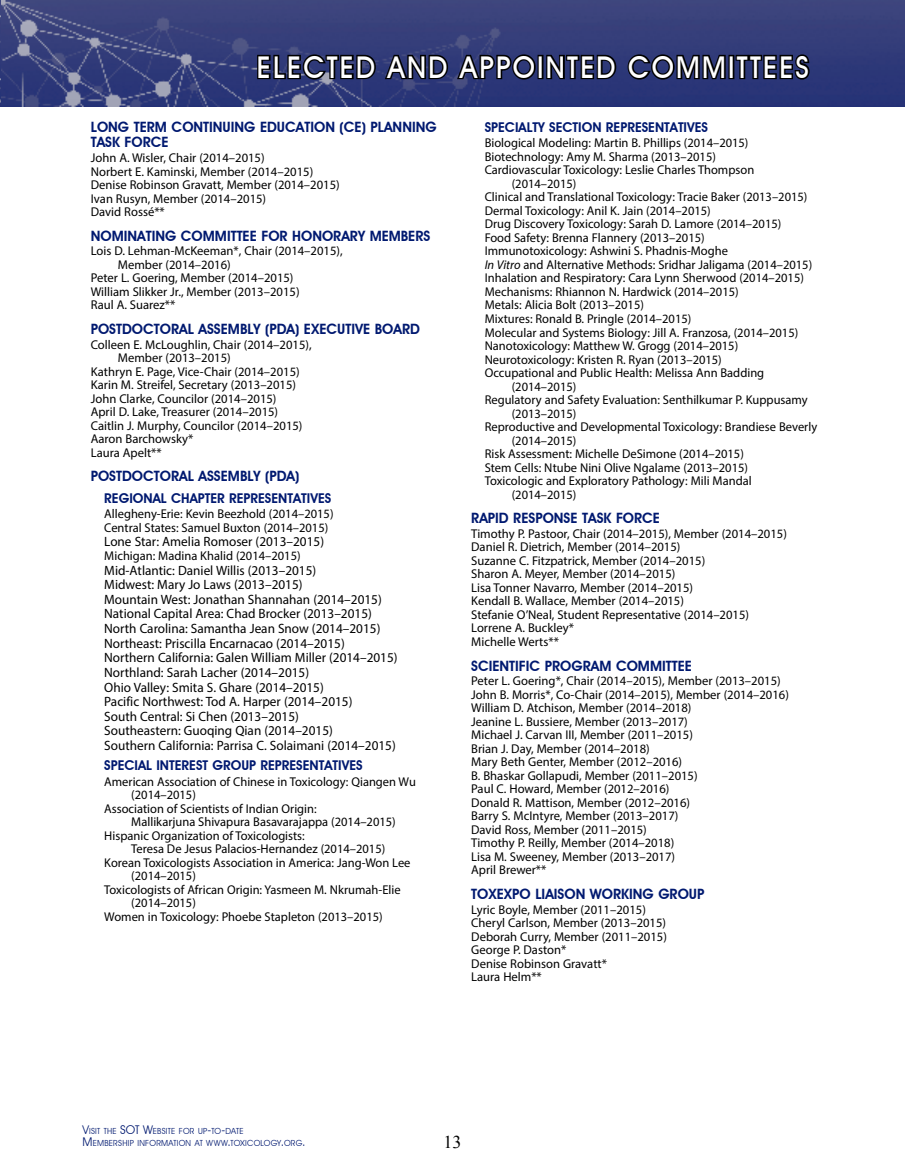
<style>
.page{position:relative;width:905px;height:1175px;background:#fff}
.page>*{position:absolute;margin:0;border:0;box-sizing:border-box;transform-origin:0 0}
.t1{font:500 30px "Avant Garde IT Cby BT";letter-spacing:.08em;color:#fff;scale:.94 1}
.t2{font:18px "Times New Roman";color:#000}
.t3{font:600 14.25px/15px "Avant Garde IT Cby BT";color:#001970}
.t4{font:13.5px/14.5px "Myriad Pro";color:#000}
.t5{font:600 13.5px "Avant Garde IT Cby BT";color:#001970}
.t6{font:12.75px/13.5px "Myriad Pro";color:#000}
.t7{font:8.4px/12px "Avant Garde IT Cby BT";letter-spacing:.02em;color:#001970}
.s1{font-style:italic}
.s2{font-size:12px}
</style>
<div class="page">
<img style="left:0;top:0;width:904px;height:107px">
<svg style="left:256px;top:51px;width:281px;height:32px;background:#1c2244"></svg>
<div style="left:537px;top:55px;width:6px;height:24px;border:3px solid #000"></div>
<svg style="left:544px;top:53px;width:74px;height:30px;background:#151a39"></svg>
<svg style="left:625px;top:41px;width:102px;height:41px;background:#1e244b"></svg>
<div style="left:728px;top:55px;width:6px;height:24px;border:3px solid #000"></div>
<svg style="left:734px;top:52px;width:77px;height:29px;background:#141937"></svg>
<h1 class="t1" style="left:257px;top:49px;width:588px">ELECTED AND APPOINTED COMMITTEES</h1>
<p class="t3" style="left:91px;top:120px;width:347px">LONG TERM CONTINUING EDUCATION (CE) PLANNING<br>TASK FORCE</p>
<p class="t6" style="left:91px;top:151px;width:250px">John A. Wisler, Chair (2014–2015)<br>Norbert E. Kaminski, Member (2014–2015)<br>Denise Robinson Gravatt, Member (2014–2015)<br>Ivan Rusyn, Member (2014–2015)<br>David Rossé**</p>
<p class="t3" style="left:91px;top:228px;width:341px">NOMINATING COMMITTEE FOR HONORARY MEMBERS</p>
<p class="t6" style="left:91px;top:244px;width:253px">Lois D. Lehman-McKeeman*, Chair (2014–2015),</p>
<p class="t6" style="left:118px;top:258px;width:114px">Member (2014–2016)</p>
<p class="t6" style="left:91px;top:271px;width:204px">Peter L. Goering, Member (2014–2015)</p>
<p class="t6" style="left:91px;top:285px;width:210px">William Slikker Jr., Member (2013–2015)</p>
<p class="t6" style="left:91px;top:298px;width:86px">Raul A. Suarez**</p>
<p class="t3" style="left:91px;top:321px;width:330px">POSTDOCTORAL ASSEMBLY (PDA) EXECUTIVE BOARD</p>
<p class="t6" style="left:91px;top:337px;width:222px">Colleen E. McLoughlin, Chair (2014–2015),</p>
<p class="t6" style="left:118px;top:351px;width:114px">Member (2013–2015)</p>
<p class="t6" style="left:91px;top:364px;width:210px">Kathryn E. Page, Vice-Chair (2014–2015)</p>
<p class="t6" style="left:91px;top:378px;width:207px">Karin M. Streifel, Secretary (2013–2015)</p>
<p class="t6" style="left:91px;top:391px;width:187px">John Clarke, Councilor (2014–2015)</p>
<p class="t6" style="left:91px;top:405px;width:189px">April D. Lake, Treasurer (2014–2015)</p>
<p class="t6" style="left:91px;top:418px;width:213px">Caitlin J. Murphy, Councilor (2014–2015)</p>
<p class="t6" style="left:91px;top:432px;width:104px">Aaron Barchowsky*</p>
<p class="t6" style="left:91px;top:445px;width:72px">Laura Apelt**</p>
<p class="t3" style="left:91px;top:469px;width:210px">POSTDOCTORAL ASSEMBLY (PDA)</p>
<p class="t5" style="left:104px;top:489px;width:228px">REGIONAL CHAPTER REPRESENTATIVES</p>
<p class="t6" style="left:104px;top:507px;width:231px">Allegheny-Erie: Kevin Beezhold (2014–2015)<br>Central States: Samuel Buxton (2014–2015)</p>
<p class="t4" style="left:104px;top:534px;width:221px">Lone Star: Amelia Romoser (2013–2015)</p>
<p class="t6" style="left:104px;top:548px;width:198px">Michigan: Madina Khalid (2014–2015)</p>
<p class="t4" style="left:104px;top:562px;width:295px">Mid-Atlantic: Daniel Willis (2013–2015)<br>Midwest: Mary Jo Laws (2013–2015)<br>Mountain West: Jonathan Shannahan (2014–2015)<br>National Capital Area: Chad Brocker (2013–2015)<br>North Carolina: Samantha Jean Snow (2014–2015)<br>Northeast: Priscilla Encarnacao (2014–2015)<br>Northern California: Galen William Miller (2014–2015)<br>Northland: Sarah Lacher (2014–2015)<br>Ohio Valley: Smita S. Ghare (2014–2015)<br>Pacific Northwest: Tod A. Harper (2014–2015)<br>South Central: Si Chen (2013–2015)<br>Southeastern: Guoqing Qian (2014–2015)<br>Southern California: Parrisa C. Solaimani (2014–2015)</p>
<p class="t5" style="left:104px;top:757px;width:260px">SPECIAL INTEREST GROUP REPRESENTATIVES</p>
<p class="t6" style="left:104px;top:774px;width:313px">American Association of Chinese in Toxicology: Qiangen Wu</p>
<p class="t6" style="left:131px;top:788px;width:66px">(2014–2015)</p>
<p class="t6" style="left:104px;top:801px;width:214px">Association of Scientists of Indian Origin:</p>
<p class="t6" style="left:131px;top:815px;width:266px">Mallikarjuna Shivapura Basavarajappa (2014–2015)</p>
<p class="t6" style="left:104px;top:828px;width:202px">Hispanic Organization of Toxicologists:</p>
<p class="t6" style="left:131px;top:842px;width:255px">Teresa De Jesus Palacios-Hernandez (2014–2015)</p>
<p class="t6" style="left:104px;top:855px;width:308px">Korean Toxicologists Association in America: Jang-Won Lee</p>
<p class="t6" style="left:131px;top:869px;width:66px">(2014–2015)</p>
<p class="t6" style="left:104px;top:882px;width:298px">Toxicologists of African Origin: Yasmeen M. Nkrumah-Elie</p>
<p class="t6" style="left:131px;top:896px;width:66px">(2014–2015)</p>
<p class="t6" style="left:104px;top:909px;width:280px">Women in Toxicology: Phoebe Stapleton (2013–2015)</p>
<p class="t5" style="left:484px;top:119px;width:225px">SPECIALTY SECTION REPRESENTATIVES</p>
<p class="t6" style="left:484px;top:136px;width:265px">Biological Modeling: Martin B. Phillips (2014–2015)</p>
<p class="t6" style="left:484px;top:150px;width:233px">Biotechnology: Amy M. Sharma (2013–2015)</p>
<p class="t6" style="left:484px;top:163px;width:271px">Cardiovascular Toxicology: Leslie Charles Thompson</p>
<p class="t6" style="left:511px;top:177px;width:66px">(2014–2015)</p>
<p class="t6" style="left:484px;top:190px;width:324px">Clinical and Translational Toxicology: Tracie Baker (2013–2015)</p>
<p class="t6" style="left:484px;top:204px;width:227px">Dermal Toxicology: Anil K. Jain (2014–2015)</p>
<p class="t6" style="left:484px;top:217px;width:298px">Drug Discovery Toxicology: Sarah D. Lamore (2014–2015)</p>
<p class="t6" style="left:484px;top:231px;width:221px">Food Safety: Brenna Flannery (2013–2015)</p>
<p class="t6" style="left:484px;top:244px;width:245px">Immunotoxicology: Ashwini S. Phadnis-Moghe</p>
<p class="t6" style="left:484px;top:258px;width:329px"><span class="s1">In Vitro</span> and Alternative Methods: Sridhar Jaligama (2014–2015)</p>
<p class="t6" style="left:484px;top:271px;width:321px">Inhalation and Respiratory: Cara Lynn Sherwood (2014–2015)</p>
<p class="t6" style="left:484px;top:285px;width:255px">Mechanisms: Rhiannon N. Hardwick (2014–2015)</p>
<p class="t6" style="left:484px;top:298px;width:161px">Metals: Alicia Bolt (2013–2015)</p>
<p class="t6" style="left:484px;top:312px;width:208px">Mixtures: Ronald B. Pringle (2014–2015)</p>
<p class="t6" style="left:484px;top:325px;width:315px">Molecular and Systems Biology: Jill A. Franzosa, (2014–2015)</p>
<p class="t6" style="left:484px;top:339px;width:255px">Nanotoxicology: Matthew W. Grogg (2014–2015)</p>
<p class="t6" style="left:484px;top:352px;width:239px">Neurotoxicology: Kristen R. Ryan (2013–2015)</p>
<p class="t6" style="left:484px;top:366px;width:281px">Occupational and Public Health: Melissa Ann Badding</p>
<p class="t6" style="left:511px;top:379px;width:66px">(2014–2015)</p>
<p class="t6" style="left:484px;top:393px;width:324px">Regulatory and Safety Evaluation: Senthilkumar P. Kuppusamy</p>
<p class="t6" style="left:511px;top:406px;width:66px">(2013–2015)</p>
<p class="t6" style="left:484px;top:420px;width:334px">Reproductive and Developmental Toxicology: Brandiese Beverly</p>
<p class="t6" style="left:511px;top:433px;width:66px">(2014–2015)</p>
<p class="t6" style="left:484px;top:447px;width:261px">Risk Assessment: Michelle DeSimone (2014–2015)</p>
<p class="t6" style="left:484px;top:460px;width:265px">Stem Cells: Ntube Nini Olive Ngalame (2013–2015)</p>
<p class="t6" style="left:484px;top:474px;width:268px">Toxicologic and Exploratory Pathology: Mili Mandal</p>
<p class="t6" style="left:511px;top:487px;width:66px">(2014–2015)</p>
<p class="t3" style="left:471px;top:510px;width:190px">RAPID RESPONSE TASK FORCE</p>
<p class="t6" style="left:471px;top:526px;width:317px">Timothy P. Pastoor, Chair (2014–2015), Member (2014–2015)<br>Daniel R. Dietrich, Member (2014–2015)<br>Suzanne C. Fitzpatrick, Member (2014–2015)<br>Sharon A. Meyer, Member (2014–2015)<br>Lisa Tonner Navarro, Member (2014–2015)<br>Kendall B. Wallace, Member (2014–2015)<br>Stefanie O’Neal, Student Representative (2014–2015)<br>Lorrene A. Buckley*<br>Michelle Werts**</p>
<p class="t3" style="left:471px;top:658px;width:222px">SCIENTIFIC PROGRAM COMMITTEE</p>
<p class="t6" style="left:471px;top:674px;width:319px">Peter L. Goering*, Chair (2014–2015), Member (2013–2015)<br>John B. Morris*, Co-Chair (2014–2015), Member (2014–2016)<br>William D. Atchison, Member (2014–2018)<br>Jeanine L. Bussiere, Member (2013–2017)<br>Michael J. Carvan III, Member (2011–2015)<br>Brian J. Day, Member (2014–2018)<br>Mary Beth Genter, Member (2012–2016)<br>B. Bhaskar Gollapudi, Member (2011–2015)<br>Paul C. Howard, Member (2012–2016)<br>Donald R. Mattison, Member (2012–2016)<br>Barry S. McIntyre, Member (2013–2017)<br>David Ross, Member (2011–2015)<br>Timothy P. Reilly, Member (2014–2018)<br>Lisa M. Sweeney, Member (2013–2017)<br>April Brewer**</p>
<p class="t3" style="left:471px;top:886px;width:235px">TOXEXPO LIAISON WORKING GROUP</p>
<p class="t6" style="left:471px;top:902px;width:197px">Lyric Boyle, Member (2011–2015)<br>Cheryl Carlson, Member (2013–2015)<br>Deborah Curry, Member (2011–2015)<br>George P. Daston*<br>Denise Robinson Gravatt*<br>Laura Helm**</p>
<p class="t7" style="left:82px;top:1125px;width:224px"><span class="s2">V</span>ISIT THE <span class="s2">SOT W</span>EBSITE FOR UP<span class="s2">-</span>TO<span class="s2">-</span>DATE<br><span class="s2">M</span>EMBERSHIP INFORMATION AT WWW<span class="s2">.</span>TOXICOLOGY<span class="s2">.</span>ORG<span class="s2">.</span></p>
<h2 class="t2" style="left:443px;top:1129px;width:19px">13</h2>
</div>
